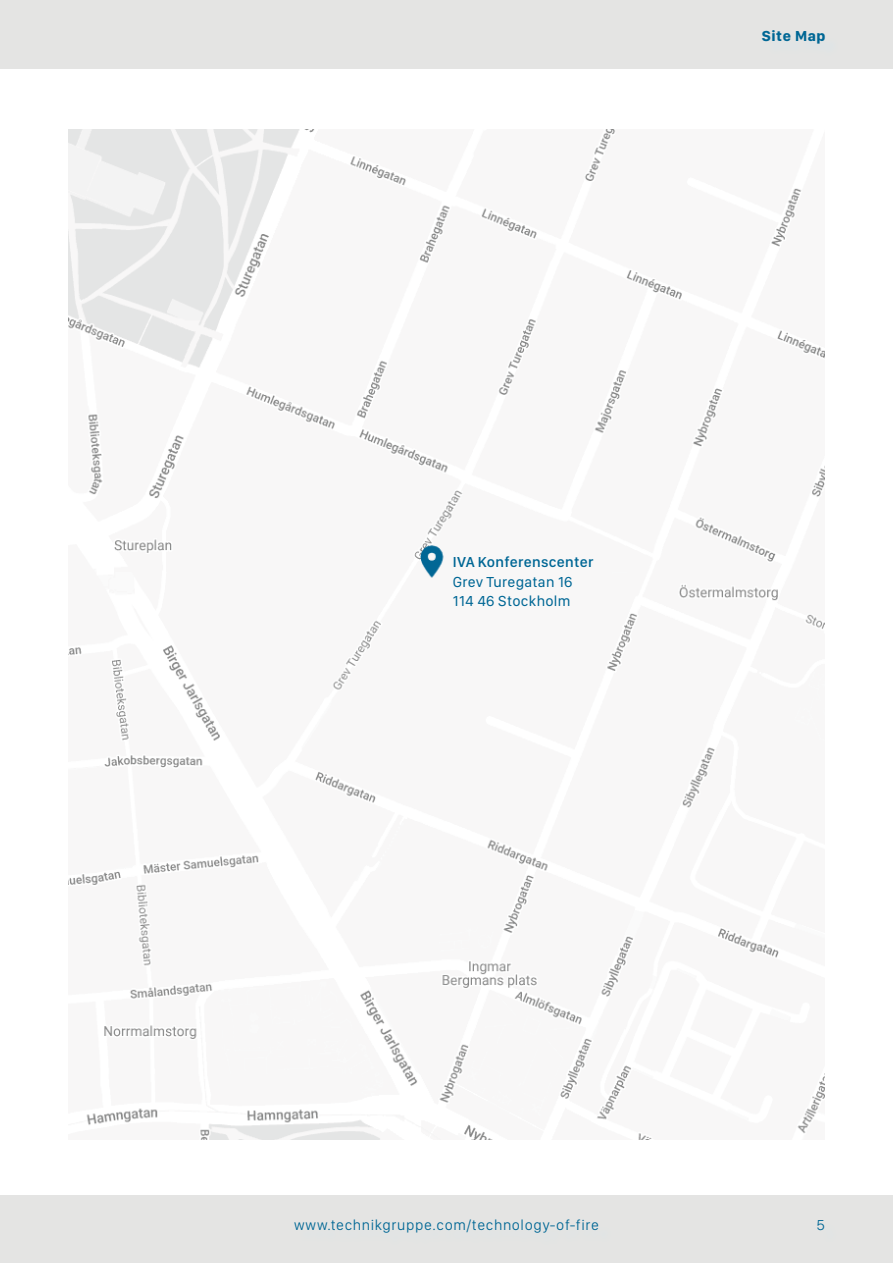
<style>
.page{position:relative;width:893px;height:1263px;background:#fff}
.page>*{position:absolute;margin:0;border:0;box-sizing:border-box;transform-origin:0 0}
.t1{font:300 15px "SF Compact Display";letter-spacing:.04em;color:#006795}
.t2{font:15px/19.5px "SF Compact Display";letter-spacing:.02em;color:#006795}
.t3{font:500 15px "SF Compact Display";letter-spacing:.02em;color:#006795}
.t4{font:700 15px "SF Compact Display";letter-spacing:.04em;color:#006795}
</style>
<div class="page">
<div style="left:0;top:1195px;width:893px;height:68px;background:#e4e4e3"></div>
<div style="left:0;top:0;width:893px;height:68px;background:#e4e4e3"></div>
<img style="left:68px;top:130px;width:757px;height:1010px">
<p class="t4" style="left:762px;top:27px;width:65px">Site Map</p>
<p class="t3" style="left:453px;top:553px;width:142px">IVA Konferenscenter</p>
<p class="t2" style="left:453px;top:572px;width:121px">Grev Turegatan 16<br>114 46 Stockholm</p>
<p class="t1" style="left:294px;top:1216px;width:306px">www.technikgruppe.com/technology-of-fire</p>
<p class="t1" style="left:816px;top:1216px;width:10px">5</p>
</div>
